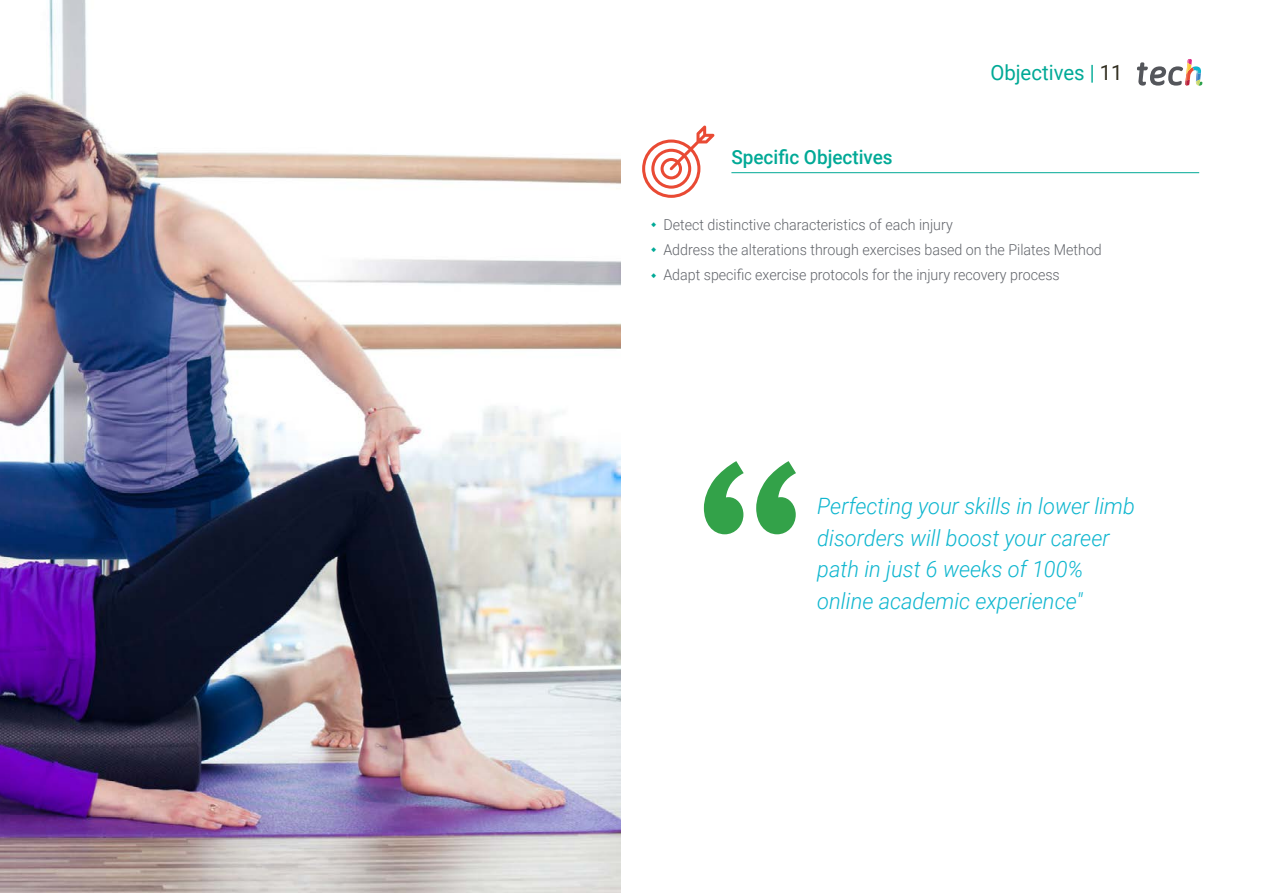
<style>
.page{position:relative;width:1263px;height:893px;background:#fff}
.page>*{position:absolute;margin:0;border:0;box-sizing:border-box;transform-origin:0 0}
.t1{font:italic 300 22.5px/31.5px "Roboto";color:#0fb6cf}
.t2{font:21px "Roboto";color:#00a996}
.t3{font:500 19.5px "Roboto";color:#00a996}
.t4{font:300 15px/25.2px "Roboto";color:#61646a;scale:.95 1}
.s1{color:#00aa97}
.s2{color:#312e20}
</style>
<div class="page">
<img style="left:0;top:0;width:621px;height:893px">
<svg style="left:704px;top:461px;width:92px;height:73px"></svg>
<svg style="left:1137px;top:59px;width:65px;height:27px"></svg>
<hr style="left:731px;top:172px;width:468px;height:1px;background:#00a996">
<svg style="left:642px;top:125px;width:72px;height:73px"></svg>
<h3 class="t3" style="left:731px;top:144px;width:163px">Specific Objectives</h3>
<h2 class="t2" style="left:990px;top:57px;width:134px">Objecti<span class="s1">ves |</span> <span class="s2">11</span></h2>
<p class="t4" style="left:663px;top:211px;width:463px">Detect distinctive characteristics of each injury<br>Address the alterations through exercises based on the Pilates Method<br>Adapt specific exercise protocols for the injury recovery process</p>
<h1 class="t1" style="left:817px;top:490px;width:319px">Perfecting your skills in lower limb disorders will boost your career path in just 6 weeks of 100% online academic experience"</h1>
</div>
